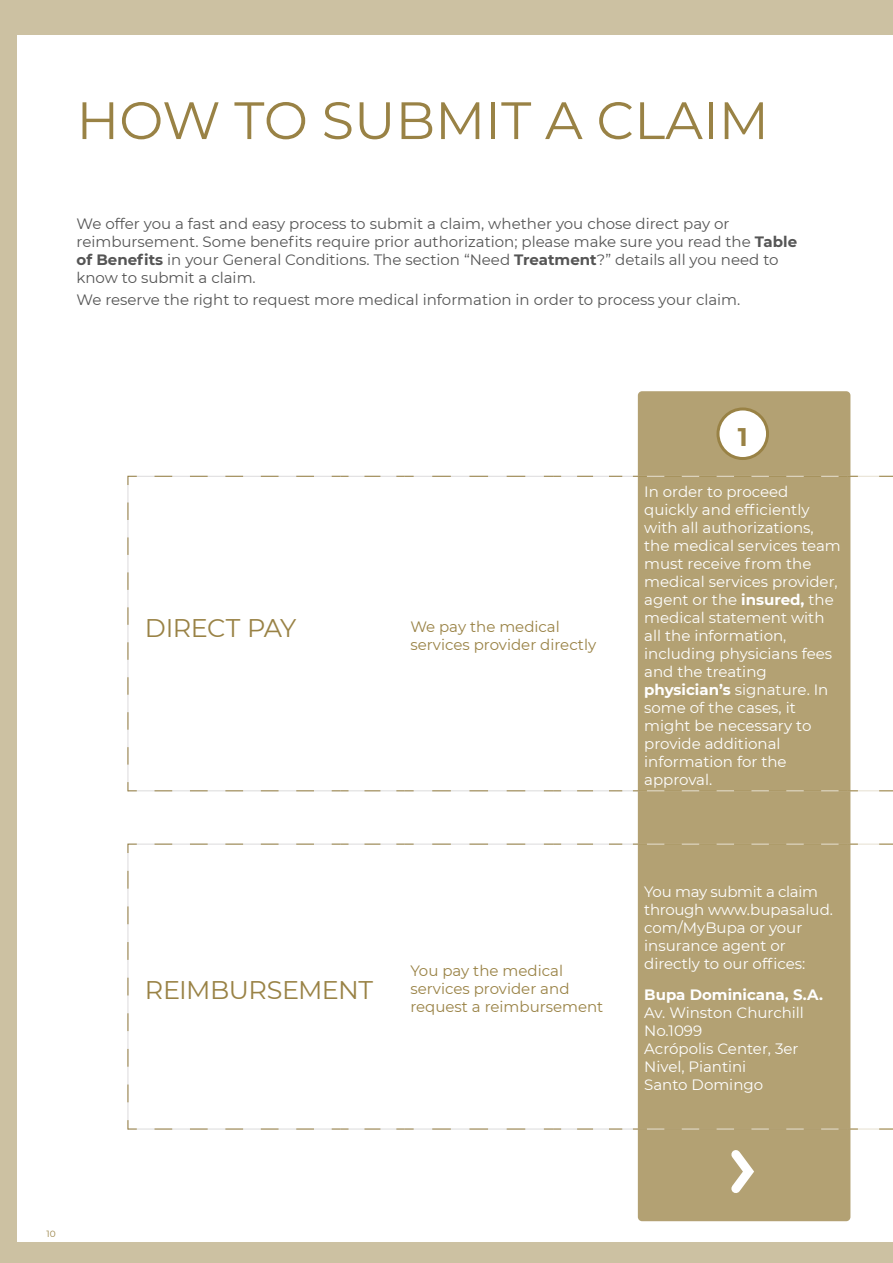
<style>
.page{position:relative;width:893px;height:1263px;background:#ccc1a2}
.page>*{position:absolute;margin:0;border:0;box-sizing:border-box;transform-origin:0 0}
.t1{font:52.5px "Montserrat";color:#998245}
.t2{font:25.5px "Montserrat";letter-spacing:-.02em;color:#998245}
.t3{font:700 25.5px "Montserrat";color:#998245}
.t4{font:15px/18px "Montserrat";color:#fff}
.t5{font:15px/18px "Montserrat";color:#555}
.t6{font:15px/18px "Montserrat";color:#998245}
.t7{font:700 15px "Montserrat";color:#fff}
.t8{font:9px "Montserrat";color:#998245}
.s1{font-weight:700}
</style>
<div class="page">
<div style="left:17px;top:35px;width:876px;height:1207px;background:#fff"></div>
<div style="left:638px;top:391px;width:212px;height:830px;background:#b3a173;border-radius:4px"></div>
<hr style="left:341px;top:476px;width:63px;height:1px;background:#dcdbdc">
<hr style="left:404px;top:476px;width:149px;height:1px;background:#dcdbdc">
<hr style="left:553px;top:476px;width:64px;height:1px;background:#dcdbdc">
<hr style="left:638px;top:476px;width:209px;height:1px;background:#e6e0d1">
<hr style="left:847px;top:476px;width:46px;height:1px;background:#e6e0d1">
<hr style="left:341px;top:790px;width:63px;height:1px;background:#dcdbdc">
<hr style="left:404px;top:790px;width:149px;height:1px;background:#dcdbdc">
<hr style="left:553px;top:790px;width:64px;height:1px;background:#dcdbdc">
<hr style="left:638px;top:790px;width:209px;height:1px;background:#e6e0d1">
<hr style="left:847px;top:790px;width:46px;height:1px;background:#e6e0d1">
<hr style="left:341px;top:844px;width:63px;height:1px;background:#dcdbdc">
<hr style="left:404px;top:844px;width:149px;height:1px;background:#dcdbdc">
<hr style="left:553px;top:844px;width:64px;height:1px;background:#dcdbdc">
<hr style="left:638px;top:844px;width:209px;height:1px;background:#e6e0d1">
<hr style="left:847px;top:844px;width:46px;height:1px;background:#e6e0d1">
<hr style="left:341px;top:1129px;width:63px;height:1px;background:#dcdbdc">
<hr style="left:404px;top:1129px;width:149px;height:1px;background:#dcdbdc">
<hr style="left:553px;top:1129px;width:64px;height:1px;background:#dcdbdc">
<hr style="left:638px;top:1129px;width:209px;height:1px;background:#e6e0d1">
<hr style="left:847px;top:1129px;width:46px;height:1px;background:#e6e0d1">
<svg style="left:127px;top:475px;width:214px;height:316px"></svg>
<svg style="left:364px;top:476px;width:17px;height:1px"></svg>
<svg style="left:432px;top:476px;width:94px;height:1px"></svg>
<svg style="left:396px;top:476px;width:18px;height:1px"></svg>
<svg style="left:577px;top:476px;width:16px;height:1px"></svg>
<svg style="left:544px;top:476px;width:17px;height:1px"></svg>
<svg style="left:664px;top:476px;width:166px;height:1px"></svg>
<svg style="left:609px;top:476px;width:38px;height:1px"></svg>
<svg style="left:838px;top:476px;width:20px;height:1px"></svg>
<svg style="left:879px;top:476px;width:14px;height:1px"></svg>
<svg style="left:155px;top:790px;width:168px;height:1px"></svg>
<svg style="left:364px;top:790px;width:24px;height:1px"></svg>
<svg style="left:332px;top:790px;width:17px;height:1px"></svg>
<svg style="left:432px;top:790px;width:103px;height:1px"></svg>
<svg style="left:396px;top:790px;width:18px;height:1px"></svg>
<svg style="left:577px;top:790px;width:24px;height:1px"></svg>
<svg style="left:544px;top:790px;width:17px;height:1px"></svg>
<svg style="left:664px;top:790px;width:166px;height:1px"></svg>
<svg style="left:609px;top:790px;width:38px;height:1px"></svg>
<svg style="left:838px;top:790px;width:20px;height:1px"></svg>
<svg style="left:879px;top:790px;width:14px;height:1px"></svg>
<svg style="left:127px;top:843px;width:214px;height:287px"></svg>
<svg style="left:364px;top:844px;width:24px;height:1px"></svg>
<svg style="left:432px;top:844px;width:103px;height:1px"></svg>
<svg style="left:396px;top:844px;width:18px;height:1px"></svg>
<svg style="left:577px;top:844px;width:24px;height:1px"></svg>
<svg style="left:544px;top:844px;width:17px;height:1px"></svg>
<svg style="left:664px;top:844px;width:166px;height:1px"></svg>
<svg style="left:609px;top:844px;width:38px;height:1px"></svg>
<svg style="left:838px;top:844px;width:20px;height:1px"></svg>
<svg style="left:879px;top:844px;width:14px;height:1px"></svg>
<svg style="left:155px;top:1129px;width:168px;height:1px"></svg>
<svg style="left:364px;top:1129px;width:24px;height:1px"></svg>
<svg style="left:332px;top:1129px;width:17px;height:1px"></svg>
<svg style="left:432px;top:1129px;width:103px;height:1px"></svg>
<svg style="left:396px;top:1129px;width:18px;height:1px"></svg>
<svg style="left:577px;top:1129px;width:24px;height:1px"></svg>
<svg style="left:544px;top:1129px;width:17px;height:1px"></svg>
<svg style="left:664px;top:1129px;width:166px;height:1px"></svg>
<svg style="left:609px;top:1129px;width:38px;height:1px"></svg>
<svg style="left:838px;top:1129px;width:20px;height:1px"></svg>
<svg style="left:879px;top:1129px;width:14px;height:1px"></svg>
<div style="left:718px;top:409px;width:49px;height:49px;background:#fff;border-radius:50%"></div>
<div style="left:716px;top:407px;width:53px;height:53px;border:3px solid #998245;border-radius:50%"></div>
<svg style="left:731px;top:1150px;width:23px;height:43px"></svg>
<h1 class="t1" style="left:77px;top:84px;width:694px">HOW TO SUBMIT A CLAIM</h1>
<p class="t5" style="left:77px;top:214px;width:722px">We offer you a fast and easy process to submit a claim, whether you chose direct pay or reimbursement. Some benefits require prior authorization; please make sure you read the <span class="s1">Table of Benefits</span> in your General Conditions. The section “Need <span class="s1">Treatment</span>?” details all you need to know to submit a claim.</p>
<p class="t5" style="left:77px;top:290px;width:665px">We reserve the right to request more medical information in order to process your claim.</p>
<h2 class="t2" style="left:145px;top:610px;width:153px">DIRECT PAY</h2>
<p class="t6" style="left:410px;top:617px;width:187px">We pay the medical services provider directly</p>
<h2 class="t2" style="left:145px;top:972px;width:230px">REIMBURSEMENT</h2>
<p class="t6" style="left:410px;top:961px;width:195px">You pay the medical services provider and request a reimbursement</p>
<h2 class="t3" style="left:738px;top:419px;width:11px">1</h2>
<p class="t4" style="left:644px;top:482px;width:198px">In order to proceed quickly and efficiently with all authorizations, the medical services team must receive from the medical services provider, agent or the <span class="s1">insured,</span> the medical statement with all the information, including physicians fees and the treating <span class="s1">physician’s</span> signature. In some of the cases, it might be necessary to provide additional information for the approval.</p>
<p class="t4" style="left:644px;top:882px;width:190px">You may submit a claim through www.bupasalud. com/MyBupa or your insurance agent or directly to our offices:</p>
<p class="t7" style="left:644px;top:984px;width:180px">Bupa Dominicana, S.A.</p>
<p class="t4" style="left:644px;top:1003px;width:161px">Av. Winston Churchill<br>No.1099<br>Acrópolis Center, 3er<br>Nivel, Piantini<br>Santo Domingo</p>
<p class="t8" style="left:46px;top:1227px;width:11px">10</p>
</div>
